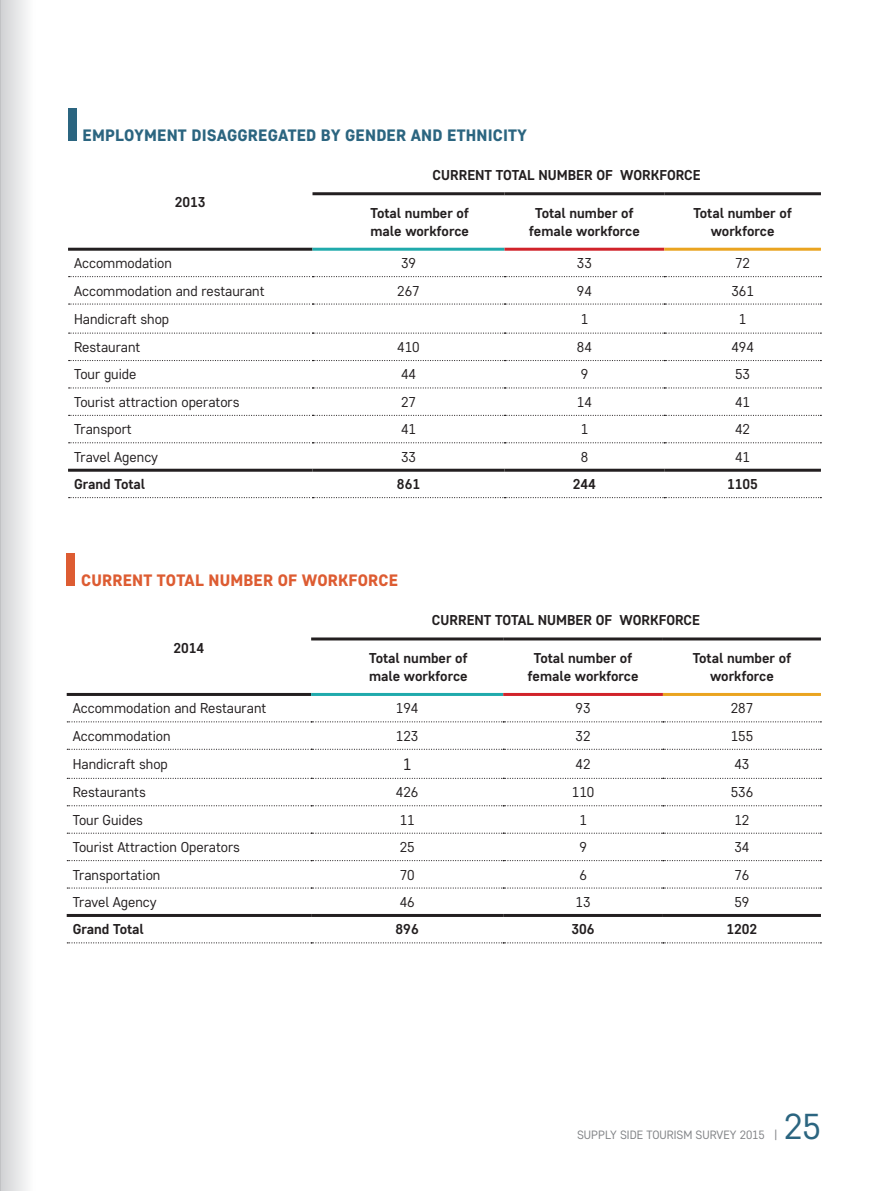
<style>
.page{position:relative;width:872px;height:1191px;background:#fff}
.page>*{position:absolute;margin:0;border:0;box-sizing:border-box;transform-origin:0 0}
.t1{font:36px "Core Sans D35";color:#2b6580}
.t2{font:800 16.5px "Core Sans D65";letter-spacing:.01em;color:#2b6580}
.t3{font:800 16.5px "Core Sans D65";letter-spacing:.01em;color:#dd5c32}
.t4{font:16.5px "Core Sans D35";color:#231f20}
.t5{font:14.25px "Core Sans D35";color:#231f20}
.t6{font:700 14.25px/18px "Core Sans D55";color:#231f20;text-align:center}
.t7{font:12px "Core Sans D35";color:#808285}
</style>
<div class="page">
<div style="left:0;top:0;width:36px;height:1191px;background:linear-gradient(to right,#d0d1d3,#fff)"></div>
<hr style="left:0;top:0;width:1px;height:1191px;background:#bcbdc0">
<div style="left:68px;top:108px;width:9px;height:33px;background:#2b6580"></div>
<hr style="left:68px;top:248px;width:244px;height:3px;background:#231f20">
<hr style="left:312px;top:248px;width:192px;height:3px;background:#20aaac">
<hr style="left:504px;top:248px;width:160px;height:3px;background:#d1232a">
<hr style="left:664px;top:248px;width:157px;height:3px;background:#eaa420">
<svg style="left:69px;top:276px;width:752px;height:1px"></svg>
<svg style="left:69px;top:303px;width:752px;height:2px"></svg>
<svg style="left:69px;top:332px;width:752px;height:2px"></svg>
<svg style="left:69px;top:360px;width:752px;height:1px"></svg>
<svg style="left:69px;top:387px;width:752px;height:1px"></svg>
<svg style="left:69px;top:415px;width:752px;height:1px"></svg>
<svg style="left:69px;top:442px;width:752px;height:1px"></svg>
<svg style="left:69px;top:497px;width:752px;height:1px"></svg>
<hr style="left:68px;top:469px;width:244px;height:3px;background:#231f20">
<hr style="left:312px;top:469px;width:192px;height:3px;background:#231f20">
<hr style="left:504px;top:469px;width:160px;height:3px;background:#231f20">
<hr style="left:664px;top:469px;width:157px;height:3px;background:#231f20">
<hr style="left:312px;top:192px;width:192px;height:3px;background:#231f20">
<hr style="left:504px;top:192px;width:160px;height:3px;background:#231f20">
<hr style="left:664px;top:192px;width:157px;height:3px;background:#231f20">
<div style="left:67px;top:554px;width:8px;height:32px;background:#dd5c32"></div>
<hr style="left:67px;top:693px;width:244px;height:3px;background:#231f20">
<hr style="left:311px;top:693px;width:192px;height:3px;background:#20aaac">
<hr style="left:503px;top:693px;width:160px;height:3px;background:#d1232a">
<hr style="left:663px;top:693px;width:158px;height:3px;background:#eaa420">
<svg style="left:67px;top:721px;width:754px;height:1px"></svg>
<svg style="left:67px;top:748px;width:754px;height:2px"></svg>
<svg style="left:67px;top:778px;width:754px;height:1px"></svg>
<svg style="left:67px;top:805px;width:754px;height:1px"></svg>
<svg style="left:67px;top:832px;width:754px;height:1px"></svg>
<svg style="left:67px;top:860px;width:754px;height:1px"></svg>
<svg style="left:67px;top:887px;width:754px;height:1px"></svg>
<svg style="left:67px;top:942px;width:754px;height:1px"></svg>
<hr style="left:67px;top:914px;width:244px;height:3px;background:#231f20">
<hr style="left:311px;top:914px;width:192px;height:3px;background:#231f20">
<hr style="left:503px;top:914px;width:160px;height:3px;background:#231f20">
<hr style="left:663px;top:914px;width:158px;height:3px;background:#231f20">
<hr style="left:311px;top:637px;width:192px;height:3px;background:#231f20">
<hr style="left:503px;top:637px;width:160px;height:3px;background:#231f20">
<hr style="left:663px;top:637px;width:158px;height:3px;background:#231f20">
<p class="t2" style="left:83px;top:124px;width:446px">EMPLOYMENT DISAGGREGATED BY GENDER AND ETHNICITY</p>
<p class="t6" style="left:175px;top:193px;width:32px">2013</p>
<p class="t6" style="left:432px;top:165px;width:270px">CURRENT TOTAL NUMBER OF WORKFORCE</p>
<p class="t6" style="left:370px;top:203px;width:100px;text-align:left">Total number of male workforce</p>
<p class="t6" style="left:529px;top:203px;width:112px">Total number of female workforce</p>
<p class="t6" style="left:693px;top:203px;width:100px">Total number of workforce</p>
<p class="t5" style="left:74px;top:254px;width:99px">Accommodation</p>
<p class="t5" style="left:401px;top:254px;width:16px">39</p>
<p class="t5" style="left:577px;top:254px;width:16px">33</p>
<p class="t5" style="left:735px;top:254px;width:16px">72</p>
<p class="t5" style="left:74px;top:281px;width:192px">Accommodation and restaurant</p>
<p class="t5" style="left:397px;top:281px;width:24px">267</p>
<p class="t5" style="left:577px;top:281px;width:16px">94</p>
<p class="t5" style="left:731px;top:281px;width:24px">361</p>
<p class="t5" style="left:74px;top:309px;width:97px">Handicraft shop</p>
<p class="t5" style="left:580px;top:309px;width:9px">1</p>
<p class="t5" style="left:739px;top:309px;width:9px">1</p>
<p class="t5" style="left:74px;top:338px;width:68px">Restaurant</p>
<p class="t5" style="left:397px;top:338px;width:24px">410</p>
<p class="t5" style="left:577px;top:338px;width:16px">84</p>
<p class="t5" style="left:731px;top:338px;width:24px">494</p>
<p class="t5" style="left:74px;top:365px;width:64px">Tour guide</p>
<p class="t5" style="left:401px;top:365px;width:16px">44</p>
<p class="t5" style="left:580px;top:365px;width:9px">9</p>
<p class="t5" style="left:735px;top:365px;width:16px">53</p>
<p class="t5" style="left:74px;top:393px;width:167px">Tourist attraction operators</p>
<p class="t5" style="left:401px;top:393px;width:16px">27</p>
<p class="t5" style="left:577px;top:393px;width:16px">14</p>
<p class="t5" style="left:735px;top:393px;width:16px">41</p>
<p class="t5" style="left:74px;top:420px;width:59px">Transport</p>
<p class="t5" style="left:401px;top:420px;width:16px">41</p>
<p class="t5" style="left:580px;top:420px;width:9px">1</p>
<p class="t5" style="left:735px;top:420px;width:16px">42</p>
<p class="t5" style="left:74px;top:447px;width:86px">Travel Agency</p>
<p class="t5" style="left:401px;top:447px;width:16px">33</p>
<p class="t5" style="left:580px;top:447px;width:9px">8</p>
<p class="t5" style="left:735px;top:447px;width:16px">41</p>
<p class="t6" style="left:74px;top:475px;width:73px">Grand Total</p>
<p class="t6" style="left:397px;top:475px;width:25px">861</p>
<p class="t6" style="left:573px;top:475px;width:25px">244</p>
<p class="t6" style="left:727px;top:475px;width:32px">1105</p>
<p class="t3" style="left:81px;top:569px;width:318px">CURRENT TOTAL NUMBER OF WORKFORCE</p>
<p class="t6" style="left:173px;top:638px;width:32px">2014</p>
<p class="t6" style="left:432px;top:610px;width:270px">CURRENT TOTAL NUMBER OF WORKFORCE</p>
<p class="t6" style="left:369px;top:648px;width:100px;text-align:left">Total number of male workforce</p>
<p class="t6" style="left:527px;top:648px;width:112px">Total number of female workforce</p>
<p class="t6" style="left:692px;top:648px;width:100px">Total number of workforce</p>
<p class="t5" style="left:73px;top:699px;width:195px">Accommodation and Restaurant</p>
<p class="t5" style="left:396px;top:699px;width:24px">194</p>
<p class="t5" style="left:575px;top:699px;width:16px">93</p>
<p class="t5" style="left:730px;top:699px;width:24px">287</p>
<p class="t5" style="left:73px;top:726px;width:99px">Accommodation</p>
<p class="t5" style="left:396px;top:726px;width:24px">123</p>
<p class="t5" style="left:575px;top:726px;width:16px">32</p>
<p class="t5" style="left:730px;top:726px;width:24px">155</p>
<p class="t5" style="left:73px;top:755px;width:97px">Handicraft shop</p>
<p class="t4" style="left:403px;top:753px;width:10px">1</p>
<p class="t5" style="left:575px;top:755px;width:16px">42</p>
<p class="t5" style="left:734px;top:755px;width:16px">43</p>
<p class="t5" style="left:73px;top:783px;width:75px">Restaurants</p>
<p class="t5" style="left:396px;top:783px;width:24px">426</p>
<p class="t5" style="left:572px;top:783px;width:24px">110</p>
<p class="t5" style="left:730px;top:783px;width:24px">536</p>
<p class="t5" style="left:73px;top:810px;width:72px">Tour Guides</p>
<p class="t5" style="left:400px;top:810px;width:16px">11</p>
<p class="t5" style="left:579px;top:810px;width:9px">1</p>
<p class="t5" style="left:734px;top:810px;width:16px">12</p>
<p class="t5" style="left:73px;top:838px;width:169px">Tourist Attraction Operators</p>
<p class="t5" style="left:400px;top:838px;width:16px">25</p>
<p class="t5" style="left:579px;top:838px;width:9px">9</p>
<p class="t5" style="left:734px;top:838px;width:16px">34</p>
<p class="t5" style="left:73px;top:865px;width:89px">Transportation</p>
<p class="t5" style="left:400px;top:865px;width:16px">70</p>
<p class="t5" style="left:579px;top:865px;width:9px">6</p>
<p class="t5" style="left:734px;top:865px;width:16px">76</p>
<p class="t5" style="left:73px;top:892px;width:86px">Travel Agency</p>
<p class="t5" style="left:400px;top:892px;width:16px">46</p>
<p class="t5" style="left:575px;top:892px;width:16px">13</p>
<p class="t5" style="left:734px;top:892px;width:16px">59</p>
<p class="t6" style="left:73px;top:920px;width:73px">Grand Total</p>
<p class="t6" style="left:395px;top:920px;width:25px">896</p>
<p class="t6" style="left:571px;top:920px;width:25px">306</p>
<p class="t6" style="left:726px;top:920px;width:32px">1202</p>
<p class="t7" style="left:577px;top:1127px;width:202px">SUPPLY SIDE TOURISM SURVEY 2015 |</p>
<h1 class="t1" style="left:784px;top:1103px;width:39px">25</h1>
</div>
